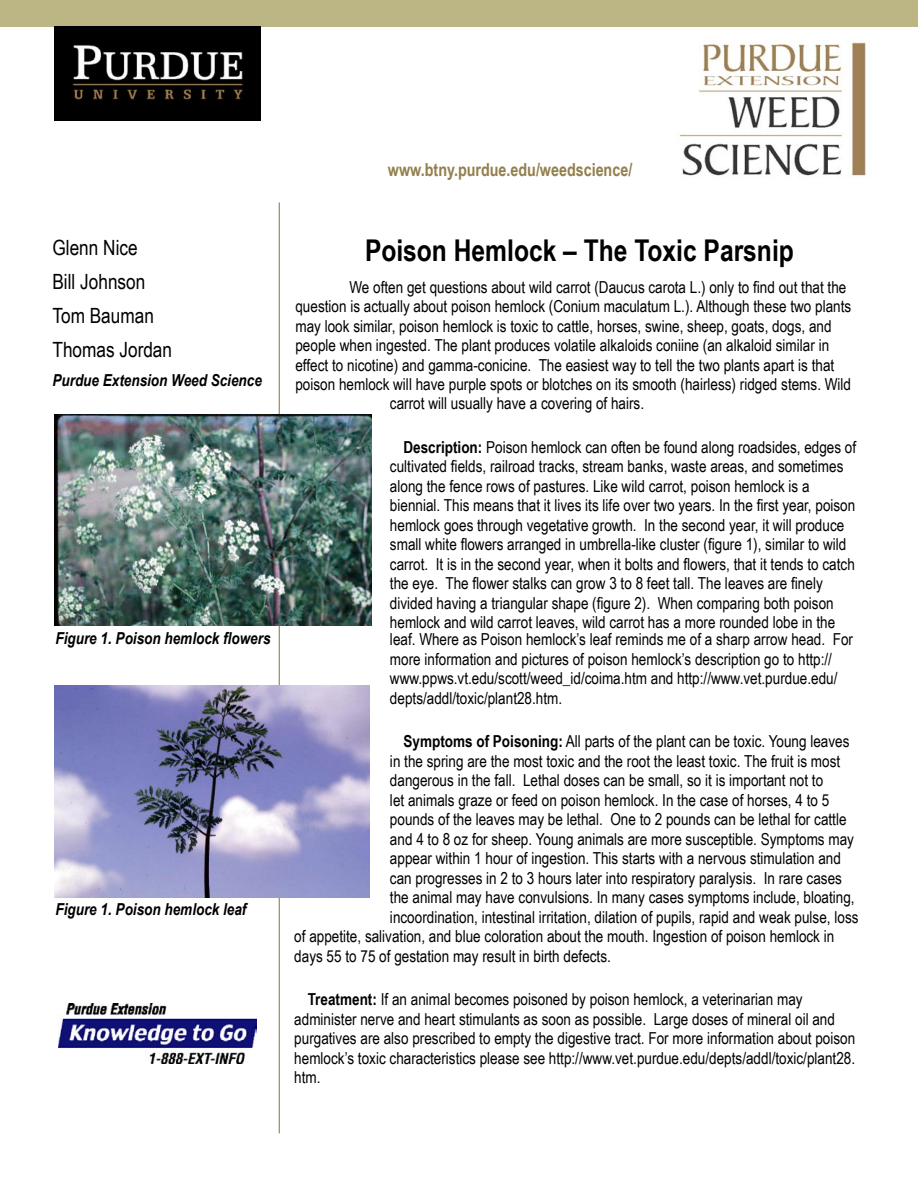
<style>
.page{position:relative;width:918px;height:1188px;background:#fff}
.page>*{position:absolute;margin:0;border:0;box-sizing:border-box;transform-origin:0 0}
.Headline{font:700 30px "Arial Narrow";color:#000}
.Heading_1{font:21px "Arial Narrow";color:#000}
.Subhead_1{font:700 18px "Arial Narrow";color:#937f4d}
.Body_Text{font:16.5px/19.5px "Arial Narrow";color:#000}
.Heading_2{font:italic 700 16.5px "Arial Narrow";color:#000}
.s1{font-weight:700}
</style>
<div class="page">
<img style="left:678px;top:42px;width:188px;height:135px">
<div style="left:0;top:0;width:918px;height:27px;background:#bcb584"></div>
<img style="left:54px;top:27px;width:207px;height:94px">
<hr style="left:279px;top:203px;width:1px;height:930px;background:#937f4d">
<img style="left:59px;top:1003px;width:197px;height:61px">
<img style="left:55px;top:414px;width:317px;height:212px">
<img style="left:54px;top:685px;width:316px;height:212px">
<p class="Heading_1" style="left:52px;top:232px;width:87px">Glenn Nice</p>
<p class="Heading_1" style="left:52px;top:266px;width:94px">Bill Johnson</p>
<p class="Heading_1" style="left:52px;top:300px;width:103px">Tom Bauman</p>
<p class="Heading_1" style="left:52px;top:334px;width:121px">Thomas Jordan</p>
<p class="Heading_2" style="left:52px;top:368px;width:211px">Purdue Extension Weed Science</p>
<p class="Heading_2" style="left:55px;top:626px;width:217px">Figure 1. Poison hemlock flowers</p>
<p class="Heading_2" style="left:55px;top:897px;width:193px">Figure 1. Poison hemlock leaf</p>
<p class="Subhead_1" style="left:388px;top:156px;width:246px">www.btny.purdue.edu/weedscience/</p>
<p class="Headline" style="left:365px;top:228px;width:430px">Poison Hemlock – The Toxic Parsnip</p>
<p class="Body_Text" style="left:295px;top:277px;width:557px;text-indent:54px">We often get questions about wild carrot (Daucus carota L.) only to find out that the question is actually about poison hemlock (Conium maculatum L.). Although these two plants may look similar, poison hemlock is toxic to cattle, horses, swine, sheep, goats, dogs, and people when ingested. The plant produces volatile alkaloids coniine (an alkaloid similar in effect to nicotine) and gamma-conicine. The easiest way to tell the two plants apart is that poison hemlock will have purple spots or blotches on its smooth (hairless) ridged stems. Wild</p>
<p class="Body_Text" style="left:390px;top:393px;width:256px">carrot will usually have a covering of hairs.</p>
<p class="Body_Text" style="left:390px;top:437px;width:468px;text-indent:14px"><span class="s1">Description:</span> Poison hemlock can often be found along roadsides, edges of cultivated fields, railroad tracks, stream banks, waste areas, and sometimes along the fence rows of pastures. Like wild carrot, poison hemlock is a biennial. This means that it lives its life over two years. In the first year, poison hemlock goes through vegetative growth. In the second year, it will produce small white flowers arranged in umbrella-like cluster (figure 1), similar to wild carrot. It is in the second year, when it bolts and flowers, that it tends to catch the eye. The flower stalks can grow 3 to 8 feet tall. The leaves are finely divided having a triangular shape (figure 2). When comparing both poison hemlock and wild carrot leaves, wild carrot has a more rounded lobe in the</p>
<p class="Body_Text" style="left:390px;top:629px;width:465px">leaf. Where as Poison hemlock’s leaf reminds me of a sharp arrow head. For more information and pictures of poison hemlock’s description go to http:// www.ppws.vt.edu/scott/weed_id/coima.htm and http://www.vet.purdue.edu/ depts/addl/toxic/plant28.htm.</p>
<p class="Body_Text" style="left:403px;top:731px;width:448px"><span class="s1">Symptoms of Poisoning:</span> All parts of the plant can be toxic. Young leaves</p>
<p class="Body_Text" style="left:390px;top:751px;width:452px">in the spring are the most toxic and the root the least toxic. The fruit is most</p>
<p class="Body_Text" style="left:390px;top:770px;width:435px">dangerous in the fall. Lethal doses can be small, so it is important not to</p>
<p class="Body_Text" style="left:390px;top:790px;width:441px">let animals graze or feed on poison hemlock. In the case of horses, 4 to 5</p>
<p class="Body_Text" style="left:390px;top:809px;width:458px">pounds of the leaves may be lethal. One to 2 pounds can be lethal for cattle</p>
<p class="Body_Text" style="left:390px;top:829px;width:466px">and 4 to 8 oz for sheep. Young animals are more susceptible. Symptoms may</p>
<p class="Body_Text" style="left:390px;top:848px;width:453px">appear within 1 hour of ingestion. This starts with a nervous stimulation and</p>
<p class="Body_Text" style="left:390px;top:868px;width:453px">can progresses in 2 to 3 hours later into respiratory paralysis. In rare cases</p>
<p class="Body_Text" style="left:390px;top:887px;width:466px">the animal may have convulsions. In many cases symptoms include, bloating,</p>
<p class="Body_Text" style="left:390px;top:907px;width:470px">incoordination, intestinal irritation, dilation of pupils, rapid and weak pulse, loss</p>
<p class="Body_Text" style="left:294px;top:926px;width:542px">of appetite, salivation, and blue coloration about the mouth. Ingestion of poison hemlock in</p>
<p class="Body_Text" style="left:294px;top:945px;width:318px">days 55 to 75 of gestation may result in birth defects.</p>
<p class="Body_Text" style="left:294px;top:989px;width:563px;text-indent:14px"><span class="s1">Treatment:</span> If an animal becomes poisoned by poison hemlock, a veterinarian may administer nerve and heart stimulants as soon as possible. Large doses of mineral oil and purgatives are also prescribed to empty the digestive tract. For more information about poison hemlock’s toxic characteristics please see http://www.vet.purdue.edu/depts/addl/toxic/plant28. htm.</p>
</div>
